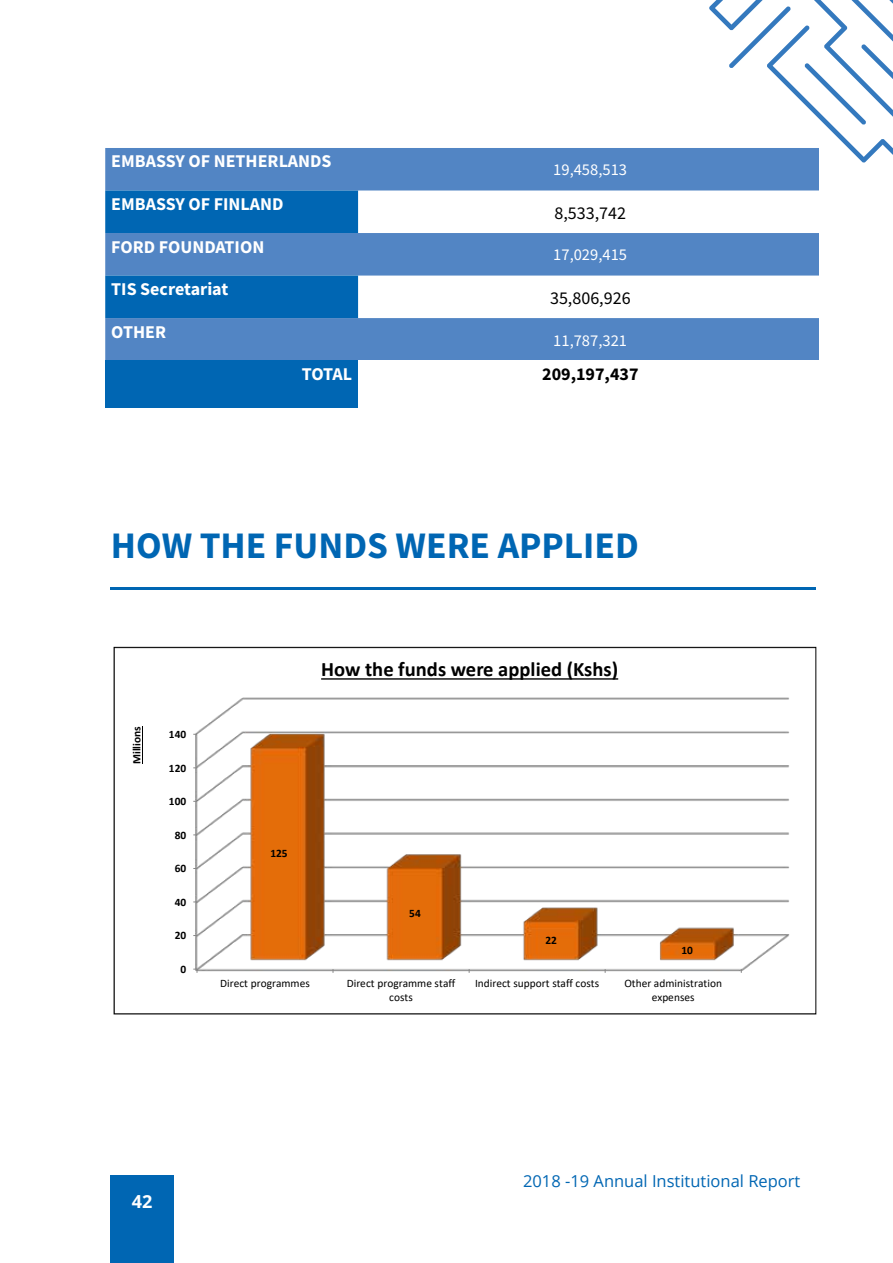
<style>
.page{position:relative;width:893px;height:1263px;background:#fff}
.page>*{position:absolute;margin:0;border:0;box-sizing:border-box;transform-origin:0 0}
.t1{font:700 37.5px "Source Sans Pro";color:#0066b3}
.t2{font:700 20.55px "Calibri";color:#000}
.t3{font:700 18px "Source Sans Pro";color:#fff}
.t4{font:18px "Source Sans Pro";color:#000}
.t5{font:700 18px "Source Sans Pro";color:#000}
.t6{font:700 18px "Open Sans";color:#fff}
.t7{font:16.5px "Open Sans";color:#0066b3}
.t8{font:16.5px "Source Sans Pro";color:#fff}
.t9{font:11.4px/14px "Calibri";color:#000;text-align:center}
.t10{font:700 11.4px "Calibri";color:#000}
</style>
<div class="page">
<div style="left:111px;top:1175px;width:63px;height:88px;background:#0066b3"></div>
<hr style="left:111px;top:587px;width:705px;height:3px;background:#0066b3">
<svg style="left:142px;top:678px;width:648px;height:295px"></svg>
<svg style="left:709px;top:0;width:184px;height:163px"></svg>
<svg style="left:105px;top:148px;width:714px;height:213px;fill:#5285c4"></svg>
<svg style="left:105px;top:190px;width:253px;height:128px;background:#1c71b8"></svg>
<div style="left:105px;top:361px;width:253px;height:47px;background:#0066b3"></div>
<h3 class="t3" style="left:111px;top:149px;width:222px">EMBASSY OF NETHERLANDS</h3>
<h3 class="t3" style="left:111px;top:192px;width:174px">EMBASSY OF FINLAND</h3>
<h3 class="t3" style="left:111px;top:234px;width:155px">FORD FOUNDATION</h3>
<h3 class="t3" style="left:111px;top:277px;width:119px">TIS Secretariat</h3>
<h3 class="t3" style="left:111px;top:319px;width:56px">OTHER</h3>
<h3 class="t8" style="left:553px;top:159px;width:75px">19,458,513</h3>
<h3 class="t4" style="left:555px;top:201px;width:73px">8,533,742</h3>
<h3 class="t8" style="left:553px;top:244px;width:75px">17,029,415</h3>
<h3 class="t4" style="left:550px;top:286px;width:82px">35,806,926</h3>
<h3 class="t8" style="left:553px;top:330px;width:75px">11,787,321</h3>
<h3 class="t3" style="left:302px;top:362px;width:52px">TOTAL</h3>
<h3 class="t5" style="left:542px;top:362px;width:98px">209,197,437</h3>
<h1 class="t1" style="left:111px;top:520px;width:530px">HOW THE FUNDS WERE APPLIED</h1>
<p class="t10" style="left:129px;top:764px;width:39px;rotate:-90deg">Millions</p>
<p class="t10" style="left:169px;top:726px;width:19px">140</p>
<p class="t10" style="left:169px;top:760px;width:19px">120</p>
<p class="t10" style="left:169px;top:793px;width:19px">100</p>
<p class="t10" style="left:175px;top:827px;width:13px">80</p>
<p class="t10" style="left:175px;top:860px;width:13px">60</p>
<p class="t10" style="left:175px;top:894px;width:13px">40</p>
<p class="t10" style="left:175px;top:927px;width:13px">20</p>
<p class="t10" style="left:181px;top:961px;width:7px">0</p>
<h2 class="t2" style="left:321px;top:654px;width:299px">How the funds were applied (Kshs)</h2>
<p class="t10" style="left:270px;top:845px;width:19px">125</p>
<p class="t10" style="left:409px;top:905px;width:13px">54</p>
<p class="t10" style="left:545px;top:932px;width:13px">22</p>
<p class="t10" style="left:681px;top:942px;width:13px">10</p>
<p class="t9" style="left:220px;top:976px;width:91px">Direct programmes</p>
<p class="t9" style="left:347px;top:976px;width:110px">Direct programme staff costs</p>
<p class="t9" style="left:475px;top:976px;width:126px">Indirect support staff costs</p>
<p class="t9" style="left:624px;top:976px;width:99px">Other administration expenses</p>
<h3 class="t6" style="left:132px;top:1189px;width:22px">42</h3>
<h3 class="t7" style="left:523px;top:1170px;width:279px">2018 -19 Annual Institutional Report</h3>
</div>
